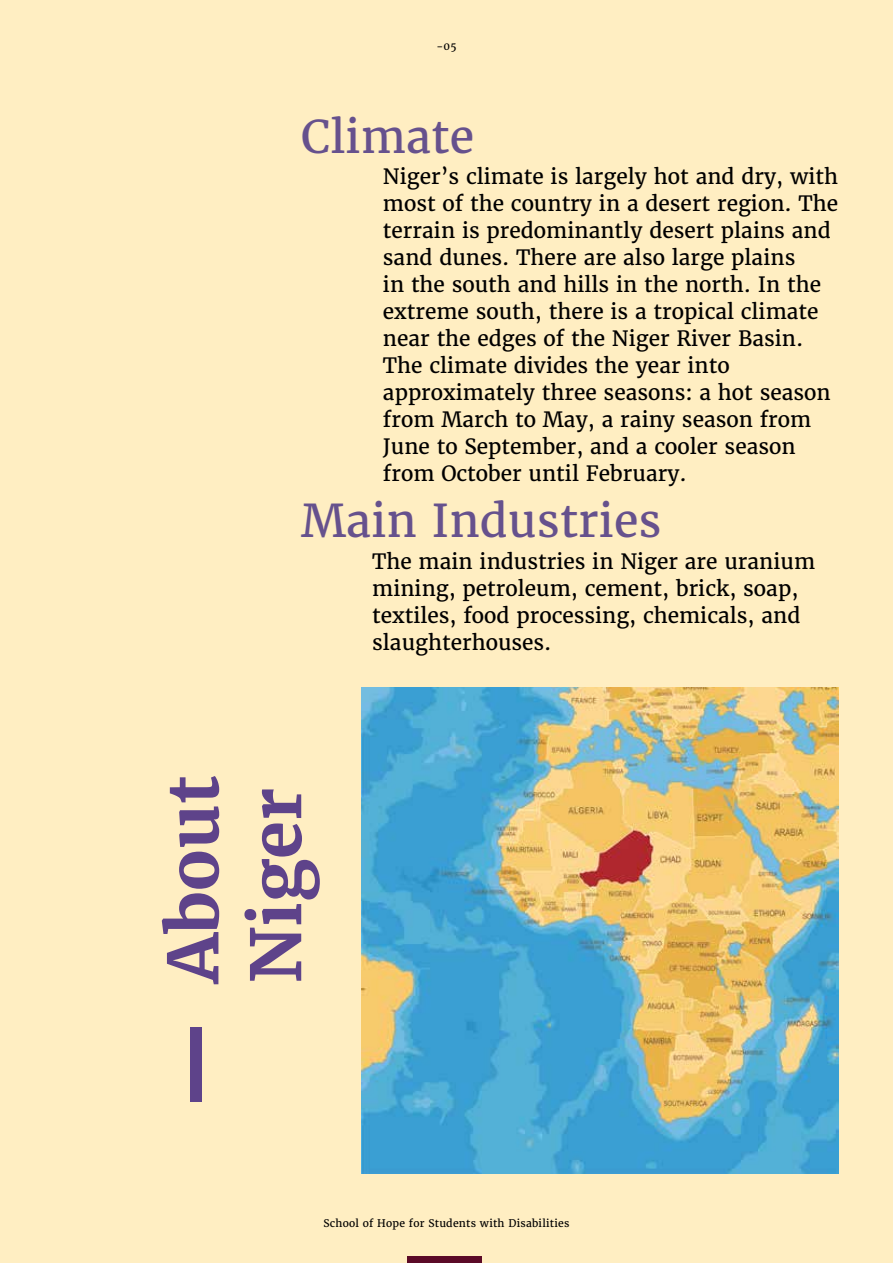
<style>
.page{position:relative;width:893px;height:1263px;background:#ffeec2}
.page>*{position:absolute;margin:0;border:0;box-sizing:border-box;transform-origin:0 0}
.t1{font:700 69px/82.8px "Merriweather";color:#5e438a}
.t2{font:45px "Merriweather";color:#66518d}
.t3{font:21px/27px "Merriweather";color:#000}
.t4{font:10.5px "Merriweather";letter-spacing:.02em;color:#000}
</style>
<div class="page">
<div style="left:407px;top:1257px;width:75px;height:6px;background:#5b0a27"></div>
<div style="left:191px;top:1028px;width:11px;height:74px;background:#5e438a"></div>
<img style="left:361px;top:687px;width:478px;height:487px">
<p class="t4" style="left:436px;top:40px;width:22px">-05</p>
<h2 class="t2" style="left:301px;top:109px;width:174px">Climate</h2>
<p class="t3" style="left:383px;top:163px;width:457px">Niger’s climate is largely hot and dry, with most of the country in a desert region. The terrain is predominantly desert plains and sand dunes. There are also large plains<br>in the south and hills in the north. In the extreme south, there is a tropical climate near the edges of the Niger River Basin.<br>The climate divides the year into approximately three seasons: a hot season from March to May, a rainy season from June to September, and a cooler season from October until February.</p>
<h2 class="t2" style="left:301px;top:492px;width:362px">Main Industries</h2>
<p class="t3" style="left:372px;top:548px;width:444px">The main industries in Niger are uranium mining, petroleum, cement, brick, soap, textiles, food processing, chemicals, and slaughterhouses.</p>
<h1 class="t1" style="left:152px;top:982px;width:208px;rotate:-90deg">About<br>Niger</h1>
<p class="t4" style="left:324px;top:1216px;width:247px">School of Hope for Students with Disabilities</p>
</div>
